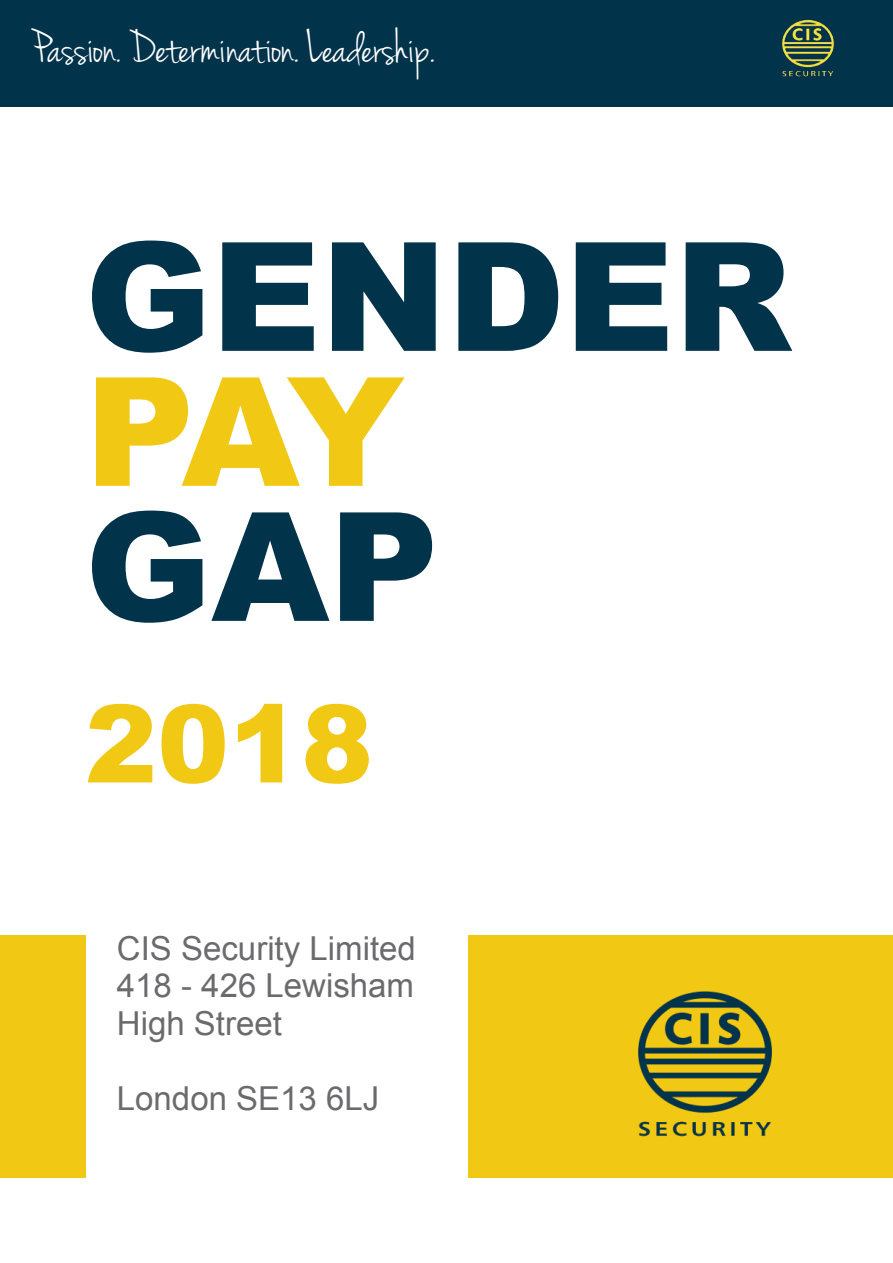
<style>
.page{position:relative;width:893px;height:1263px;background:#fff}
.page>*{position:absolute;margin:0;border:0;box-sizing:border-box;transform-origin:0 0}
.t1{font:900 151.5px "Arial";color:#01334b}
.t2{font:900 151.5px "Arial";color:#f1c915}
.t3{font:900 108px "Arial";color:#f1c915}
.t4{font:48px "Jenna Sue";color:#fff}
.t5{font:33px/37.5px "Arial";color:#6b6b6e;text-align:justify}
</style>
<div class="page">
<div style="left:468px;top:935px;width:425px;height:243px;background:#f1c915"></div>
<div style="left:0;top:935px;width:85px;height:243px;background:#f1c915"></div>
<div style="left:0;top:0;width:893px;height:106px;background:#01334b"></div>
<img style="left:781px;top:19px;width:54px;height:58px">
<img style="left:638px;top:991px;width:134px;height:146px">
<h3 class="t4" style="left:32px;top:20px;width:404px">Passion. Determination. Leadership.</h3>
<h1 class="t1" style="left:85px;top:187px;width:708px">GENDER</h1>
<h1 class="t2" style="left:85px;top:322px;width:321px">PAY</h1>
<h1 class="t1" style="left:85px;top:457px;width:355px">GAP</h1>
<h2 class="t3" style="left:85px;top:665px;width:290px">2018</h2>
<p class="t5" style="left:117px;top:929px;width:300px">CIS Security Limited 418 - 426 Lewisham High Street</p>
<p class="t5" style="left:117px;top:1079px;width:264px">London SE13 6LJ</p>
</div>
